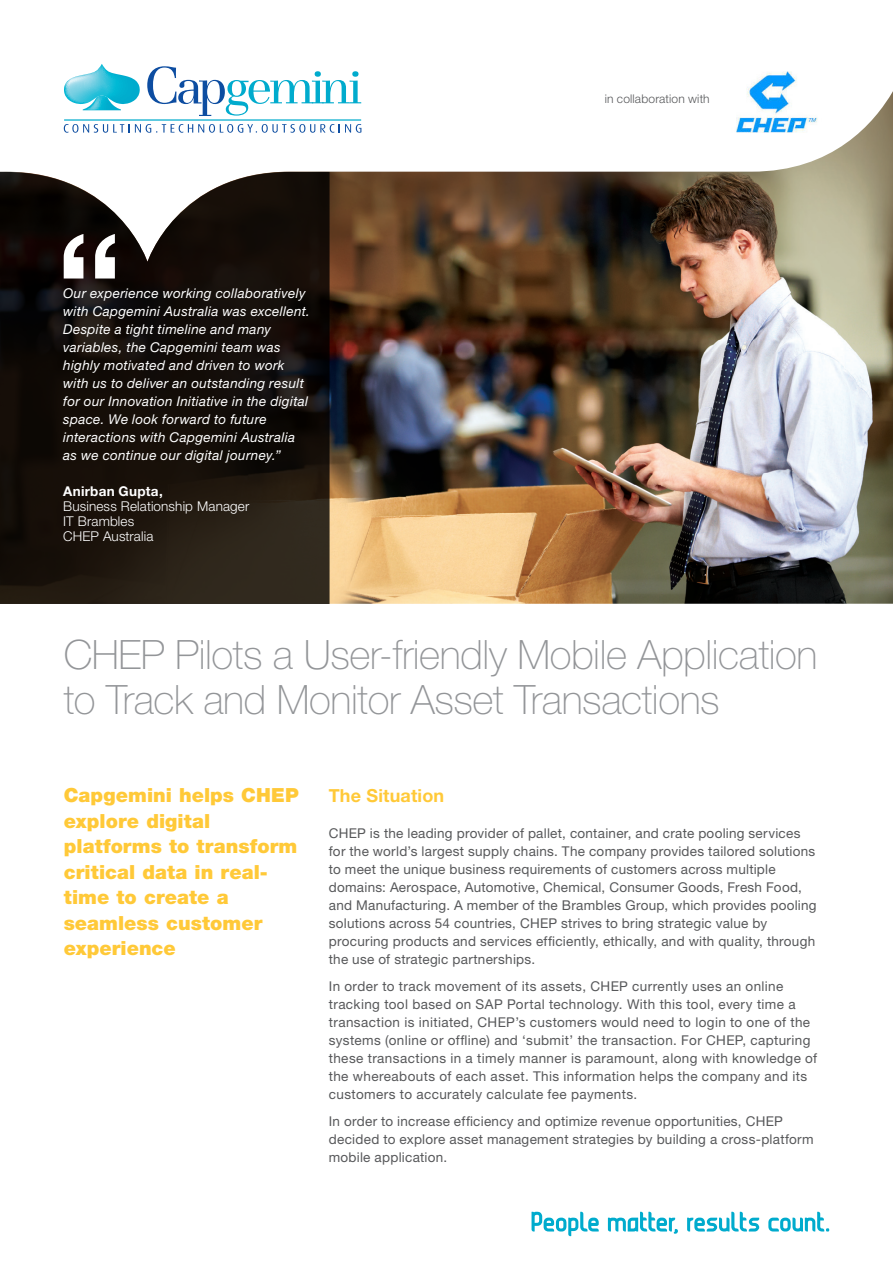
<style>
.page{position:relative;width:893px;height:1263px;background:#fff}
.page>*{position:absolute;margin:0;border:0;box-sizing:border-box;transform-origin:0 0}
.t1{font:500 157.95px "Helvetica Neue LT Std";color:#fff}
.Cover-title{font:100 40.5px/45px "Helvetica Neue LT Std";letter-spacing:-.01em;color:#939598}
.subtitle{font:900 19.5px/25.5px "Helvetica Neue LT Std";letter-spacing:.005em;color:#ffc938}
.head1{font:700 18px "Helvetica Neue LT Std";letter-spacing:.005em;color:#ffc938}
.Body2{font:13.5px/18px "Helvetica Neue LT Std";letter-spacing:.02em;color:#57585a}
.pullquote-text{font:italic 13.5px/18px "Helvetica Neue LT Std";letter-spacing:.02em;color:#fff}
.pullquote-title{font:300 13.5px "Helvetica Neue LT Std";letter-spacing:.01em;color:#fff}
.pullquote-text-2{font:700 13.5px "Helvetica Neue LT Std";letter-spacing:.02em;color:#fff}
.t2{font:300 12px "Helvetica Neue LT Std";letter-spacing:.015em;color:#57585a}
</style>
<div class="page">
<svg style="left:64px;top:64px;width:76px;height:27px"></svg>
<svg style="left:147px;top:66px;width:212px;height:25px"></svg>
<img style="left:0;top:91px;width:893px;height:513px">
<div style="left:723px;top:71px;width:107px;height:62px;background:#fff"></div>
<img style="left:736px;top:71px;width:82px;height:62px">
<svg style="left:532px;top:1212px;width:67px;height:24px"></svg>
<svg style="left:608px;top:1212px;width:70px;height:22px"></svg>
<svg style="left:768px;top:1212px;width:61px;height:19px"></svg>
<svg style="left:687px;top:1212px;width:72px;height:19px"></svg>
<svg style="left:0;top:172px;width:330px;height:432px;background:#221b16"></svg>
<p class="t1" style="left:54px;top:196px;width:72px">“</p>
<p class="pullquote-text" style="left:63px;top:284px;width:248px">Our experience working collaboratively with Capgemini Australia was excellent.<br>Despite a tight timeline and many variables, the Capgemini team was highly motivated and driven to work with us to deliver an outstanding result for our Innovation Initiative in the digital space. We look forward to future interactions with Capgemini Australia as we continue our digital journey.”</p>
<p class="pullquote-text-2" style="left:63px;top:483px;width:101px">Anirban Gupta,</p>
<p class="pullquote-title" style="left:63px;top:498px;width:188px">Business Relationship Manager</p>
<p class="pullquote-title" style="left:63px;top:513px;width:73px">IT Brambles</p>
<p class="pullquote-title" style="left:63px;top:528px;width:92px">CHEP Australia</p>
<p class="t2" style="left:605px;top:92px;width:106px">in collaboration with</p>
<p class="Cover-title" style="left:64px;top:632px;width:755px">CHEP Pilots a User-friendly Mobile Application to Track and Monitor Asset Transactions</p>
<p class="subtitle" style="left:64px;top:782px;width:237px">Capgemini helps CHEP explore digital platforms to transform critical data in real&shy;time to create a seamless customer experience</p>
<p class="head1" style="left:329px;top:784px;width:117px">The Situation</p>
<p class="Body2" style="left:329px;top:824px;width:489px">CHEP is the leading provider of pallet, container, and crate pooling services for the world’s largest supply chains. The company provides tailored solutions to meet the unique business requirements of customers across multiple domains: Aerospace, Automotive, Chemical, Consumer Goods, Fresh Food, and Manufacturing. A member of the Brambles Group, which provides pooling solutions across 54 countries, CHEP strives to bring strategic value by procuring products and services efficiently, ethically, and with quality, through the use of strategic partnerships.</p>
<p class="Body2" style="left:329px;top:977px;width:490px">In order to track movement of its assets, CHEP currently uses an online tracking tool based on SAP Portal technology. With this tool, every time a transaction is initiated, CHEP’s customers would need to login to one of the systems (online or offline) and ‘submit’ the transaction. For CHEP, capturing these transactions in a timely manner is paramount, along with knowledge of the whereabouts of each asset. This information helps the company and its customers to accurately calculate fee payments.</p>
<p class="Body2" style="left:329px;top:1112px;width:486px">In order to increase efficiency and optimize revenue opportunities, CHEP decided to explore asset management strategies by building a cross-platform mobile application.</p>
</div>
